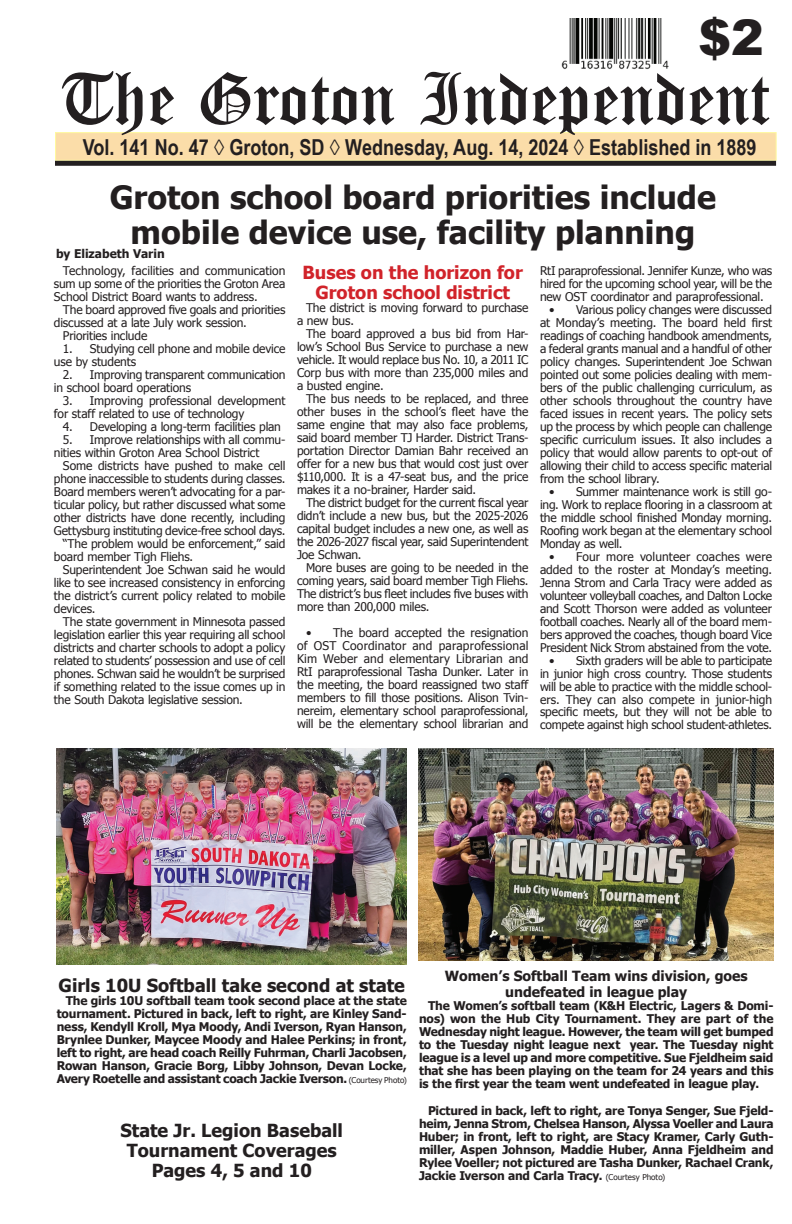
<style>
.page{position:relative;width:792px;height:1224px;background:#fff}
.page>*{position:absolute;margin:0;border:0;box-sizing:border-box;transform-origin:0 0}
.t1{font:54px "Old English Five";letter-spacing:-.01em;color:#231f20}
.t2{font:900 49px "Arial";color:#231f20}
.t3{font:700 32px/35.2px "Tahoma";color:#231f20;text-align:center}
.t4{font:700 22px "Arial Narrow";color:#231f20}
.t5{font:700 18px/19.8px "Tahoma";color:#231f20;text-align:center}
.t6{font:700 18px/19.8px "Tahoma";color:#d1232a;text-align:center}
.t7{font:700 14px/15.4px "Tahoma";color:#231f20;text-align:center}
.t8{font:12px/13px "Tahoma";letter-spacing:-.015em;color:#231f20;text-align:justify}
.t9{font:700 12px/13px "Tahoma";letter-spacing:-.01em;color:#231f20;text-align:justify}
.s1{font-weight:400;font-size:8px}
</style>
<div class="page">
<div style="left:55px;top:132px;width:722px;height:29px;background:#fbdda9"></div>
<img style="left:561px;top:19px;width:108px;height:51px">
<div style="left:55px;top:161px;width:721px;height:5px;background:#231f20"></div>
<img style="left:57px;top:749px;width:350px;height:215px">
<img style="left:419px;top:749px;width:355px;height:212px">
<h2 class="t2" style="left:699px;top:2px;width:67px">$2</h2>
<h1 class="t1" style="left:58px;top:74px;width:713px">The Groton Independent</h1>
<h3 class="t4" style="left:83px;top:131px;width:675px">Vol. 141 No. 47 ◊ Groton, SD ◊ Wednesday, Aug. 14, 2024 ◊ Established in 1889</h3>
<h3 class="t3" style="left:110px;top:178px;width:608px">Groton school board priorities include mobile device use, facility planning</h3>
<p class="t9" style="left:56px;top:247px;width:110px">by Elizabeth Varin</p>
<p class="t8" style="left:54px;top:263px;width:233px;text-indent:9px">Technology, facilities and communication sum up some of the priorities the Groton Area School District Board wants to address.</p>
<p class="t8" style="left:63px;top:302px;width:224px">The board approved five goals and priorities</p>
<p class="t8" style="left:54px;top:315px;width:194px">discussed at a late July work session.</p>
<p class="t8" style="left:63px;top:328px;width:86px">Priorities include</p>
<p class="t8" style="left:54px;top:341px;width:233px;text-indent:9px">1. Studying cell phone and mobile device use by students</p>
<p class="t8" style="left:54px;top:367px;width:233px;text-indent:9px">2. Improving transparent communication in school board operations</p>
<p class="t8" style="left:54px;top:393px;width:233px;text-indent:9px">3. Improving professional development for staff related to use of technology</p>
<p class="t8" style="left:63px;top:419px;width:219px">4. Developing a long-term facilities plan</p>
<p class="t8" style="left:54px;top:432px;width:233px;text-indent:9px">5. Improve relationships with all commu&shy;nities within Groton Area School District</p>
<p class="t8" style="left:63px;top:458px;width:224px">Some districts have pushed to make cell</p>
<p class="t8" style="left:54px;top:471px;width:233px">phone inaccessible to students during classes.</p>
<p class="t8" style="left:54px;top:484px;width:233px">Board members weren’t advocating for a par-</p>
<p class="t8" style="left:54px;top:497px;width:233px">ticular policy, but rather discussed what some</p>
<p class="t8" style="left:54px;top:510px;width:233px">other districts have done recently, including</p>
<p class="t8" style="left:54px;top:523px;width:233px">Gettysburg instituting device-free school days.</p>
<p class="t8" style="left:63px;top:536px;width:224px">“The problem would be enforcement,” said</p>
<p class="t8" style="left:54px;top:549px;width:141px">board member Tigh Fliehs.</p>
<p class="t8" style="left:63px;top:562px;width:224px">Superintendent Joe Schwan said he would</p>
<p class="t8" style="left:54px;top:575px;width:233px">like to see increased consistency in enforcing</p>
<p class="t8" style="left:54px;top:588px;width:233px">the district’s current policy related to mobile</p>
<p class="t8" style="left:54px;top:601px;width:43px">devices.</p>
<p class="t8" style="left:63px;top:614px;width:224px">The state government in Minnesota passed</p>
<p class="t8" style="left:54px;top:627px;width:233px">legislation earlier this year requiring all school</p>
<p class="t8" style="left:54px;top:640px;width:233px">districts and charter schools to adopt a policy</p>
<p class="t8" style="left:54px;top:653px;width:233px">related to students’ possession and use of cell</p>
<p class="t8" style="left:54px;top:666px;width:233px">phones. Schwan said he wouldn’t be surprised</p>
<p class="t8" style="left:54px;top:679px;width:233px">if something related to the issue comes up in</p>
<p class="t8" style="left:54px;top:692px;width:190px">the South Dakota legislative session.</p>
<p class="t8" style="left:540px;top:263px;width:234px">RtI paraprofessional. Jennifer Kunze, who was hired for the upcoming school year, will be the new OST coordinator and paraprofessional.</p>
<p class="t8" style="left:540px;top:302px;width:234px;text-indent:9px">• Various policy changes were discussed at Monday’s meeting. The board held first readings of coaching handbook amendments, a federal grants manual and a handful of other policy changes. Superintendent Joe Schwan pointed out some policies dealing with mem&shy;bers of the public challenging curriculum, as other schools throughout the country have faced issues in recent years. The policy sets up the process by which people can challenge specific curriculum issues. It also includes a policy that would allow parents to opt-out of allowing their child to access specific material from the school library.</p>
<p class="t8" style="left:540px;top:484px;width:234px;text-indent:9px">• Summer maintenance work is still go&shy;ing. Work to replace flooring in a classroom at the middle school finished Monday morning.<br>Roofing work began at the elementary school Monday as well.</p>
<p class="t8" style="left:540px;top:549px;width:234px;text-indent:9px">• Four more volunteer coaches were added to the roster at Monday’s meeting.<br>Jenna Strom and Carla Tracy were added as volunteer volleyball coaches, and Dalton Locke and Scott Thorson were added as volunteer football coaches. Nearly all of the board mem&shy;bers approved the coaches, though board Vice President Nick Strom abstained from the vote.</p>
<p class="t8" style="left:540px;top:653px;width:234px;text-indent:9px">• Sixth graders will be able to participate in junior high cross country. Those students will be able to practice with the middle school&shy;ers. They can also compete in junior-high specific meets, but they will not be able to compete against high school student-athletes.</p>
<h3 class="t6" style="left:303px;top:262px;width:222px">Buses on the horizon for<br>Groton school district</h3>
<p class="t8" style="left:297px;top:301px;width:233px;text-indent:9px">The district is moving forward to purchase a new bus.</p>
<p class="t8" style="left:297px;top:327px;width:233px;text-indent:9px">The board approved a bus bid from Har&shy;low’s School Bus Service to purchase a new vehicle. It would replace bus No. 10, a 2011 IC Corp bus with more than 235,000 miles and a busted engine.</p>
<p class="t8" style="left:297px;top:392px;width:233px;text-indent:9px">The bus needs to be replaced, and three other buses in the school’s fleet have the same engine that may also face problems, said board member TJ Harder. District Trans&shy;portation Director Damian Bahr received an offer for a new bus that would cost just over $110,000. It is a 47-seat bus, and the price makes it a no-brainer, Harder said.</p>
<p class="t8" style="left:297px;top:496px;width:233px;text-indent:9px">The district budget for the current fiscal year didn’t include a new bus, but the 2025-2026 capital budget includes a new one, as well as the 2026-2027 fiscal year, said Superintendent Joe Schwan.</p>
<p class="t8" style="left:297px;top:561px;width:233px;text-indent:9px">More buses are going to be needed in the coming years, said board member Tigh Fliehs.<br>The district’s bus fleet includes five buses with more than 200,000 miles.</p>
<p class="t8" style="left:297px;top:626px;width:233px;text-indent:9px">• The board accepted the resignation of OST Coordinator and paraprofessional Kim Weber and elementary Librarian and RtI paraprofessional Tasha Dunker. Later in the meeting, the board reassigned two staff members to fill those positions. Alison Tvin&shy;nereim, elementary school paraprofessional, will be the elementary school librarian and</p>
<h3 class="t5" style="left:59px;top:974px;width:348px">Girls 10U Softball take second at state</h3>
<p class="t9" style="left:57px;top:993px;width:352px;text-indent:9px">The girls 10U softball team took second place at the state tournament. Pictured in back, left to right, are Kinley Sand&shy;ness, Kendyll Kroll, Mya Moody, Andi Iverson, Ryan Hanson, Brynlee Dunker, Maycee Moody and Halee Perkins; in front, left to right, are head coach Reilly Fuhrman, Charli Jacobsen, Rowan Hanson, Gracie Borg, Libby Johnson, Devan Locke, Avery Roetelle and assistant coach Jackie Iverson. <span class="s1">(Courtesy Photo)</span></p>
<h3 class="t5" style="left:120px;top:1119px;width:224px">State Jr. Legion Baseball<br>Tournament Coverages<br>Pages 4, 5 and 10</h3>
<p class="t7" style="left:445px;top:968px;width:304px">Women’s Softball Team wins division, goes undefeated in league play</p>
<p class="t9" style="left:419px;top:998px;width:356px;text-indent:9px">The Women’s softball team (K&amp;H Electric, Lagers &amp; Domi&shy;nos) won the Hub City Tournament. They are part of the Wednesday night league. However, the team will get bumped to the Tuesday night league next year. The Tuesday night league is a level up and more competitive. Sue Fjeldheim said that she has been playing on the team for 24 years and this is the first year the team went undefeated in league play.</p>
<p class="t9" style="left:419px;top:1104px;width:356px;text-indent:9px">Pictured in back, left to right, are Tonya Senger, Sue Fjeld&shy;heim, Jenna Strom, Chelsea Hanson, Alyssa Voeller and Laura Huber; in front, left to right, are Stacy Kramer, Carly Guth&shy;miller, Aspen Johnson, Maddie Huber, Anna Fjeldheim and Rylee Voeller; not pictured are Tasha Dunker, Rachael Crank, Jackie Iverson and Carla Tracy. <span class="s1">(Courtesy Photo)</span></p>
</div>
